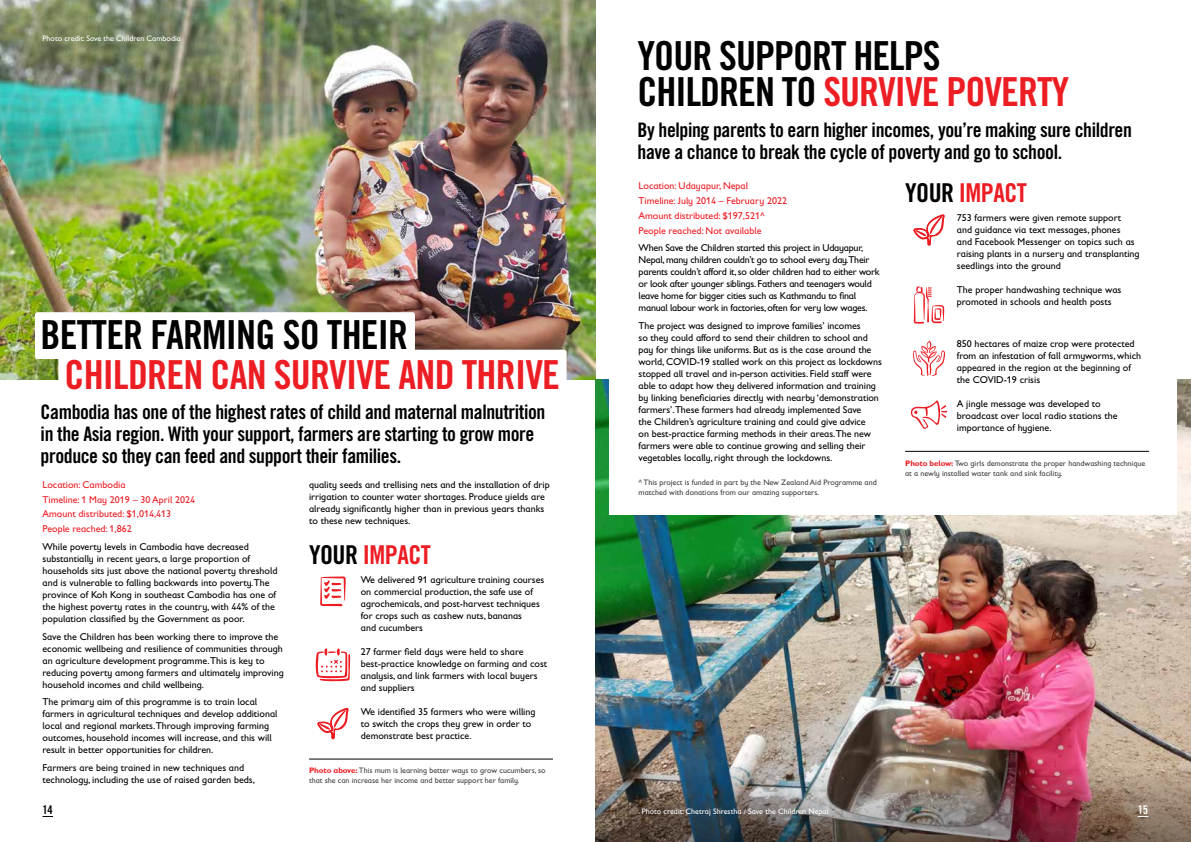
<style>
.page{position:relative;width:1191px;height:842px;background:#fff}
.page>*{position:absolute;margin:0;border:0;box-sizing:border-box;transform-origin:0 0}
.t1{font:40px/36px "Trade Gothic Bold Cond Twenty";letter-spacing:-.025em;color:#000}
.t2{font:40px "Trade Gothic Bold Cond Twenty";letter-spacing:-.02em;color:#ed1d24}
.t3{font:26px "Trade Gothic Bold Cond Twenty";letter-spacing:-.02em;color:#ed1d24}
.t4{font:20px/22px "Trade Gothic Bold Cond Twenty";letter-spacing:-.02em;color:#000}
.t5{font:12px "Trade Gothic Bold Cond Twenty";color:#000}
.t6{font:12px "Trade Gothic Bold Cond Twenty";color:#fff}
.t7{font:10px/12px "Gill Sans Infant Std";color:#000}
.t8{font:10px/12px "Gill Sans Infant Std";letter-spacing:-.025em;color:#000}
.t9{font:10px/14.8px "Gill Sans Infant Std";color:#ed1d24}
.t10{font:8px/10px "Gill Sans Infant Std";color:#414042}
.t11{font:8px "Gill Sans Infant Std";color:#fff}
.s1{color:#000}
.s2{font-weight:700;color:#ed1d24}
.s3{color:#ed1d24}
</style>
<div class="page">
<img style="left:0;top:0;width:595px;height:380px">
<hr style="left:309px;top:759px;width:244px;height:1px;background:#000">
<svg style="left:320px;top:576px;width:26px;height:30px"></svg>
<svg style="left:315px;top:648px;width:35px;height:34px"></svg>
<svg style="left:317px;top:708px;width:31px;height:31px"></svg>
<div style="left:35px;top:312px;width:380px;height:47px;background:#fff;border-radius:3px"></div>
<img style="left:595px;top:380px;width:596px;height:334px">
<img style="left:595px;top:714px;width:596px;height:128px">
<div style="left:609px;top:371px;width:567px;height:143px;background:#fff"></div>
<div style="left:58px;top:350px;width:508px;height:46px;background:#fff;border-radius:3px"></div>
<hr style="left:905px;top:451px;width:244px;height:1px;background:#000">
<svg style="left:913px;top:214px;width:31px;height:32px"></svg>
<svg style="left:914px;top:286px;width:30px;height:38px"></svg>
<svg style="left:912px;top:341px;width:33px;height:35px"></svg>
<svg style="left:910px;top:400px;width:37px;height:29px"></svg>
<p class="t11" style="left:43px;top:34px;width:140px">Photo credit: Save the Children Cambodia</p>
<h1 class="t1" style="left:41px;top:316px;width:369px">BETTER FARMING SO THEIR</h1>
<h1 class="t2" style="left:65px;top:350px;width:497px">CHILDREN CAN SURVIVE AND THRIVE</h1>
<h3 class="t4" style="left:41px;top:401px;width:506px">Cambodia has one of the highest rates of child and maternal malnutrition in the Asia region. With your support, farmers are starting to grow more produce so they can feed and support their families.</h3>
<p class="t9" style="left:43px;top:477px;width:154px">Location: Cambodia<br>Timeline: 1 May 2019 – 30 April 2024<br>Amount distributed: $1,014,413<br>People reached: 1,862</p>
<p class="t7" style="left:43px;top:541px;width:236px">While poverty levels in Cambodia have decreased substantially in recent years, a large proportion of households sits just above the national poverty threshold and is vulnerable to falling backwards into poverty.The province of Koh Kong in southeast Cambodia has one of the highest poverty rates in the country, with 44% of the population classified by the Government as poor.</p>
<p class="t7" style="left:43px;top:630px;width:243px">Save the Children has been working there to improve the economic wellbeing and resilience of communities through an agriculture development programme.This is key to reducing poverty among farmers and ultimately improving household incomes and child wellbeing.</p>
<p class="t7" style="left:43px;top:696px;width:236px">The primary aim of this programme is to train local farmers in agricultural techniques and develop additional local and regional markets.Through improving farming outcomes, household incomes will increase, and this will result in better opportunities for children.</p>
<p class="t7" style="left:43px;top:762px;width:214px">Farmers are being trained in new techniques and technology, including the use of raised garden beds,</p>
<p class="t7" style="left:309px;top:478px;width:242px">quality seeds and trellising nets and the installation of drip irrigation to counter water shortages. Produce yields are already significantly higher than in previous years thanks to these new techniques.</p>
<h2 class="t3" style="left:309px;top:539px;width:123px"><span class="s1">YOUR</span> IMPACT</h2>
<p class="t7" style="left:361px;top:574px;width:185px">We delivered 91 agriculture training courses on commercial production, the safe use of agrochemicals, and post-harvest techniques for crops such as cashew nuts, bananas<br>and cucumbers</p>
<p class="t7" style="left:361px;top:646px;width:188px">27 farmer field days were held to share best-practice knowledge on farming and cost analysis, and link farmers with local buyers and suppliers</p>
<p class="t7" style="left:361px;top:706px;width:176px">We identified 35 farmers who were willing to switch the crops they grew in order to demonstrate best practice.</p>
<p class="t10" style="left:309px;top:766px;width:238px"><span class="s2">Photo above:</span> This mum is learning better ways to grow cucumbers, so that she can increase her income and better support her family.</p>
<h1 class="t1" style="left:637px;top:38px;width:433px">YOUR SUPPORT HELPS<br>CHILDREN TO <span class="s3">SURVIVE POVERTY</span></h1>
<h3 class="t4" style="left:637px;top:119px;width:496px">By helping parents to earn higher incomes, you’re making sure children have a chance to break the cycle of poverty and go to school.</h3>
<p class="t9" style="left:638px;top:178px;width:150px">Location: Udayapur, Nepal<br>Timeline: July 2014 – February 2022<br>Amount distributed: $197,521^<br>People reached: Not available</p>
<p class="t8" style="left:638px;top:242px;width:242px">When Save the Children started this project in Udayapur, Nepal, many children couldn’t go to school every day.Their parents couldn’t afford it, so older children had to either work or look after younger siblings. Fathers and teenagers would leave home for bigger cities such as Kathmandu to final manual labour work in factories, often for very low wages.</p>
<p class="t7" style="left:638px;top:319px;width:245px">The project was designed to improve families’ incomes<br>so they could afford to send their children to school and pay for things like uniforms. But as is the case around the world, COVID-19 stalled work on this project as lockdowns stopped all travel and in-person activities. Field staff were able to adapt how they delivered information and training by linking beneficiaries directly with nearby ‘demonstration farmers’.These farmers had already implemented Save<br>the Children’s agriculture training and could give advice<br>on best-practice farming methods in their areas.The new farmers were able to continue growing and selling their vegetables locally, right through the lockdowns.</p>
<p class="t10" style="left:638px;top:477px;width:240px">^ This project is funded in part by the New Zealand Aid Programme and matched with donations from our amazing supporters.</p>
<h2 class="t3" style="left:905px;top:177px;width:123px"><span class="s1">YOUR</span> IMPACT</h2>
<p class="t7" style="left:957px;top:212px;width:184px">753 farmers were given remote support<br>and guidance via text messages, phones<br>and Facebook Messenger on topics such as raising plants in a nursery and transplanting seedlings into the ground</p>
<p class="t7" style="left:957px;top:284px;width:166px">The proper handwashing technique was promoted in schools and health posts</p>
<p class="t7" style="left:957px;top:338px;width:186px">850 hectares of maize crop were protected from an infestation of fall armyworms, which appeared in the region at the beginning of the COVID-19 crisis</p>
<p class="t7" style="left:957px;top:398px;width:162px">A jingle message was developed to broadcast over local radio stations the importance of hygiene.</p>
<p class="t10" style="left:905px;top:458px;width:241px"><span class="s2">Photo below:</span> Two girls demonstrate the proper handwashing technique at a newly installed water tank and sink facility.</p>
<p class="t5" style="left:43px;top:803px;width:12px">14</p>
<p class="t6" style="left:1137px;top:803px;width:12px">15</p>
<p class="t11" style="left:638px;top:807px;width:191px">. Photo credit: Chetraj Shrestha / Save the Children Nepal</p>
</div>
